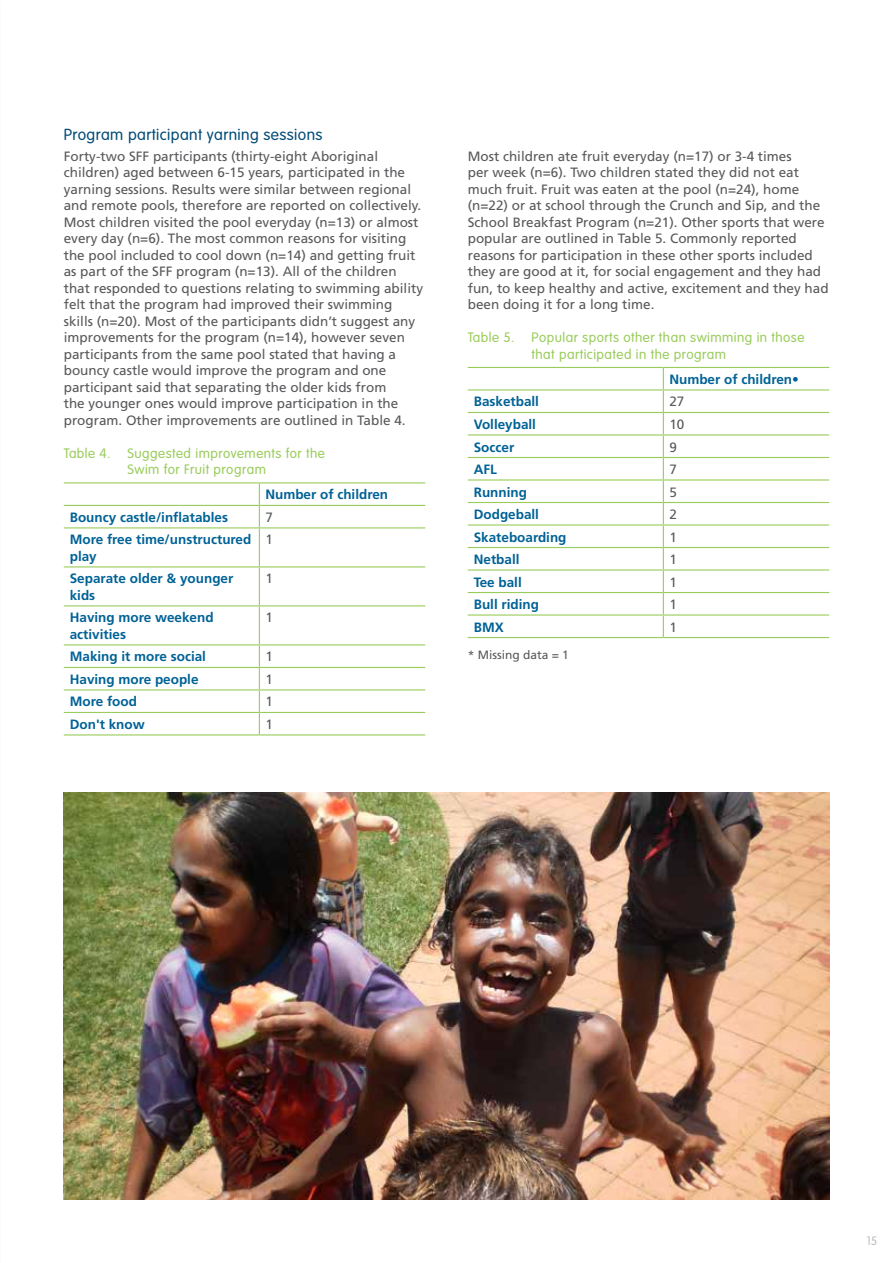
<style>
.page{position:relative;width:893px;height:1263px;background:#fff}
.page>*{position:absolute;margin:0;border:0;box-sizing:border-box;transform-origin:0 0}
.t1{font:300 15.75px "VAG Rounded";letter-spacing:.025em;color:#004b76}
.t2{font:13.5px/16.5px "Frutiger";color:#58595b}
.t3{font:700 13.5px/16.5px "Frutiger";color:#006296}
.t4{font:300 13.5px/16.5px "VAG Rounded";letter-spacing:.035em;color:#9acc5b}
.t5{font:12px "Frutiger";color:#58595b}
.t6{font:300 12px "VAG Rounded";color:#bcbec0}
</style>
<div class="page">
<hr style="left:64px;top:482px;width:195px;height:1px;background:#9acc5b">
<hr style="left:64px;top:505px;width:195px;height:1px;background:#9acc5b">
<hr style="left:64px;top:527px;width:195px;height:1px;background:#9acc5b">
<hr style="left:64px;top:566px;width:195px;height:1px;background:#9acc5b">
<hr style="left:64px;top:605px;width:195px;height:1px;background:#9acc5b">
<hr style="left:64px;top:644px;width:195px;height:1px;background:#9acc5b">
<hr style="left:64px;top:667px;width:195px;height:1px;background:#9acc5b">
<hr style="left:64px;top:689px;width:195px;height:1px;background:#9acc5b">
<hr style="left:64px;top:712px;width:195px;height:1px;background:#9acc5b">
<hr style="left:64px;top:734px;width:195px;height:1px;background:#9acc5b">
<svg style="left:259px;top:483px;width:1px;height:44px"></svg>
<hr style="left:259px;top:528px;width:1px;height:38px;background:#9acc5b">
<hr style="left:259px;top:567px;width:1px;height:38px;background:#9acc5b">
<hr style="left:259px;top:606px;width:1px;height:38px;background:#9acc5b">
<svg style="left:259px;top:645px;width:1px;height:89px"></svg>
<hr style="left:259px;top:482px;width:166px;height:1px;background:#9acc5b">
<hr style="left:259px;top:505px;width:166px;height:1px;background:#9acc5b">
<hr style="left:259px;top:527px;width:166px;height:1px;background:#9acc5b">
<hr style="left:259px;top:566px;width:166px;height:1px;background:#9acc5b">
<hr style="left:259px;top:605px;width:166px;height:1px;background:#9acc5b">
<hr style="left:259px;top:644px;width:166px;height:1px;background:#9acc5b">
<hr style="left:259px;top:667px;width:166px;height:1px;background:#9acc5b">
<hr style="left:259px;top:689px;width:166px;height:1px;background:#9acc5b">
<hr style="left:259px;top:712px;width:166px;height:1px;background:#9acc5b">
<hr style="left:259px;top:734px;width:166px;height:1px;background:#9acc5b">
<hr style="left:468px;top:367px;width:195px;height:1px;background:#9acc5b">
<hr style="left:468px;top:389px;width:195px;height:1px;background:#9acc5b">
<hr style="left:468px;top:412px;width:195px;height:1px;background:#9acc5b">
<hr style="left:468px;top:434px;width:195px;height:1px;background:#9acc5b">
<hr style="left:468px;top:457px;width:195px;height:1px;background:#9acc5b">
<hr style="left:468px;top:479px;width:195px;height:2px;background:#9acc5b">
<hr style="left:468px;top:502px;width:195px;height:1px;background:#9acc5b">
<hr style="left:468px;top:524px;width:195px;height:2px;background:#9acc5b">
<hr style="left:468px;top:547px;width:195px;height:1px;background:#9acc5b">
<hr style="left:468px;top:569px;width:195px;height:2px;background:#9acc5b">
<hr style="left:468px;top:592px;width:195px;height:1px;background:#9acc5b">
<hr style="left:468px;top:614px;width:195px;height:2px;background:#9acc5b">
<hr style="left:468px;top:637px;width:195px;height:1px;background:#9acc5b">
<svg style="left:663px;top:368px;width:1px;height:269px"></svg>
<hr style="left:663px;top:367px;width:166px;height:1px;background:#9acc5b">
<hr style="left:663px;top:389px;width:166px;height:1px;background:#9acc5b">
<hr style="left:663px;top:412px;width:166px;height:1px;background:#9acc5b">
<hr style="left:663px;top:434px;width:166px;height:1px;background:#9acc5b">
<hr style="left:663px;top:457px;width:166px;height:1px;background:#9acc5b">
<hr style="left:663px;top:479px;width:166px;height:2px;background:#9acc5b">
<hr style="left:663px;top:502px;width:166px;height:1px;background:#9acc5b">
<hr style="left:663px;top:524px;width:166px;height:2px;background:#9acc5b">
<hr style="left:663px;top:547px;width:166px;height:1px;background:#9acc5b">
<hr style="left:663px;top:569px;width:166px;height:2px;background:#9acc5b">
<hr style="left:663px;top:592px;width:166px;height:1px;background:#9acc5b">
<hr style="left:663px;top:614px;width:166px;height:2px;background:#9acc5b">
<hr style="left:663px;top:637px;width:166px;height:1px;background:#9acc5b">
<img style="left:64px;top:792px;width:765px;height:407px">
<p class="t1" style="left:64px;top:125px;width:260px">Program participant yarning sessions</p>
<p class="t2" style="left:64px;top:148px;width:361px">Forty-two SFF participants (thirty-eight Aboriginal children) aged between 6-15 years, participated in the yarning sessions. Results were similar between regional and remote pools, therefore are reported on collectively.<br>Most children visited the pool everyday (n=13) or almost every day (n=6). The most common reasons for visiting the pool included to cool down (n=14) and getting fruit as part of the SFF program (n=13). All of the children that responded to questions relating to swimming ability felt that the program had improved their swimming skills (n=20). Most of the participants didn’t suggest any improvements for the program (n=14), however seven participants from the same pool stated that having a bouncy castle would improve the program and one participant said that separating the older kids from<br>the younger ones would improve participation in the program. Other improvements are outlined in Table 4.</p>
<p class="t4" style="left:64px;top:445px;width:48px">Table 4.</p>
<p class="t4" style="left:128px;top:445px;width:199px">Suggested improvements for the<br>Swim for Fruit program</p>
<p class="t3" style="left:265px;top:486px;width:124px">Number of children</p>
<p class="t3" style="left:70px;top:509px;width:160px">Bouncy castle/inflatables</p>
<p class="t2" style="left:265px;top:509px;width:9px">7</p>
<p class="t3" style="left:70px;top:531px;width:183px">More free time/unstructured play</p>
<p class="t2" style="left:265px;top:531px;width:9px">1</p>
<p class="t3" style="left:70px;top:570px;width:165px">Separate older &amp; younger kids</p>
<p class="t2" style="left:265px;top:570px;width:9px">1</p>
<p class="t3" style="left:70px;top:609px;width:145px">Having more weekend activities</p>
<p class="t2" style="left:265px;top:609px;width:9px">1</p>
<p class="t3" style="left:70px;top:648px;width:138px">Making it more social</p>
<p class="t2" style="left:265px;top:648px;width:9px">1</p>
<p class="t3" style="left:70px;top:671px;width:130px">Having more people</p>
<p class="t2" style="left:265px;top:671px;width:9px">1</p>
<p class="t3" style="left:70px;top:693px;width:69px">More food</p>
<p class="t2" style="left:265px;top:693px;width:9px">1</p>
<p class="t3" style="left:70px;top:716px;width:77px">Don't know</p>
<p class="t2" style="left:265px;top:716px;width:9px">1</p>
<p class="t2" style="left:468px;top:148px;width:362px">Most children ate fruit everyday (n=17) or 3-4 times<br>per week (n=6). Two children stated they did not eat much fruit. Fruit was eaten at the pool (n=24), home (n=22) or at school through the Crunch and Sip, and the School Breakfast Program (n=21). Other sports that were popular are outlined in Table 5. Commonly reported reasons for participation in these other sports included they are good at it, for social engagement and they had fun, to keep healthy and active, excitement and they had been doing it for a long time.</p>
<p class="t4" style="left:468px;top:329px;width:48px">Table 5.</p>
<p class="t4" style="left:531px;top:329px;width:274px">Popular sports other than swimming in those that participated in the program</p>
<p class="t3" style="left:669px;top:371px;width:131px">Number of children•</p>
<p class="t3" style="left:474px;top:393px;width:67px">Basketball</p>
<p class="t2" style="left:669px;top:393px;width:17px">27</p>
<p class="t3" style="left:474px;top:416px;width:64px">Volleyball</p>
<p class="t2" style="left:669px;top:416px;width:17px">10</p>
<p class="t3" style="left:474px;top:438px;width:42px">Soccer</p>
<p class="t2" style="left:669px;top:438px;width:9px">9</p>
<p class="t3" style="left:474px;top:461px;width:25px">AFL</p>
<p class="t2" style="left:669px;top:461px;width:9px">7</p>
<p class="t3" style="left:474px;top:483px;width:55px">Running</p>
<p class="t2" style="left:669px;top:483px;width:9px">5</p>
<p class="t3" style="left:474px;top:506px;width:67px">Dodgeball</p>
<p class="t2" style="left:669px;top:506px;width:9px">2</p>
<p class="t3" style="left:474px;top:528px;width:94px">Skateboarding</p>
<p class="t2" style="left:669px;top:528px;width:9px">1</p>
<p class="t3" style="left:474px;top:551px;width:47px">Netball</p>
<p class="t2" style="left:669px;top:551px;width:9px">1</p>
<p class="t3" style="left:474px;top:573px;width:50px">Tee ball</p>
<p class="t2" style="left:669px;top:573px;width:9px">1</p>
<p class="t3" style="left:474px;top:596px;width:67px">Bull riding</p>
<p class="t2" style="left:669px;top:596px;width:9px">1</p>
<p class="t3" style="left:474px;top:618px;width:31px">BMX</p>
<p class="t2" style="left:669px;top:618px;width:9px">1</p>
<p class="t5" style="left:468px;top:648px;width:103px">* Missing data = 1</p>
<p class="t6" style="left:867px;top:1233px;width:12px">15</p>
</div>
